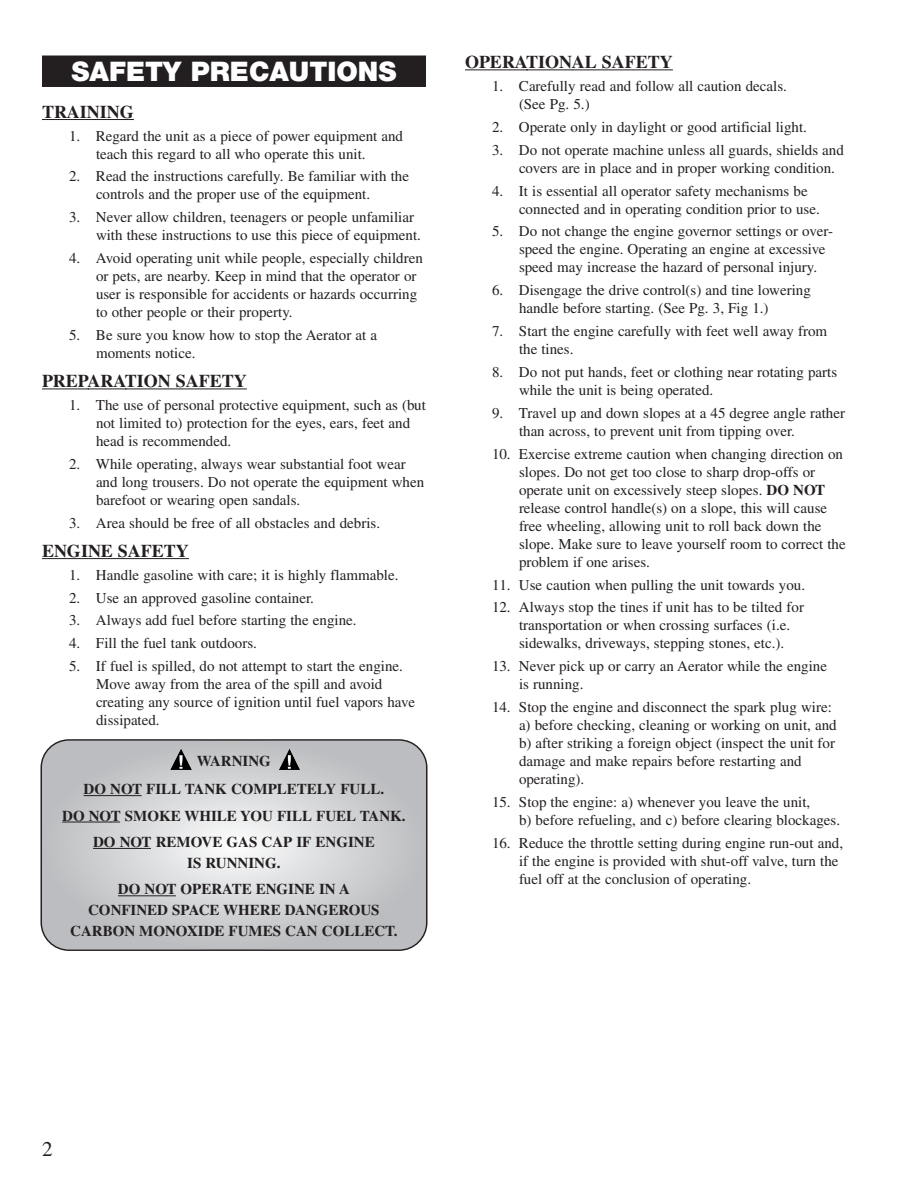
<style>
.page{position:relative;width:918px;height:1188px;background:#fff}
.page>*{position:absolute;margin:0;border:0;box-sizing:border-box;transform-origin:0 0}
.t1{font:900 27px "Helvetica Neue";color:#fff}
.t2{font:21px "Times";color:#231f20}
.t3{font:700 18px "Times";color:#231f20}
.t4{font:15px/18px "Times";color:#231f20}
.t5{font:700 15px/26.4px "Times";color:#231f20;text-align:center}
.s1{font-weight:700}
</style>
<div class="page">
<hr style="left:465px;top:69px;width:63px;height:1px;background:#231f20">
<hr style="left:526px;top:69px;width:46px;height:1px;background:#231f20">
<hr style="left:572px;top:69px;width:101px;height:1px;background:#231f20">
<div style="left:42px;top:56px;width:384px;height:31px;background:#231f20"></div>
<hr style="left:42px;top:119px;width:92px;height:1px;background:#231f20">
<hr style="left:42px;top:388px;width:47px;height:1px;background:#231f20">
<hr style="left:88px;top:388px;width:39px;height:1px;background:#231f20">
<hr style="left:125px;top:388px;width:122px;height:1px;background:#231f20">
<hr style="left:42px;top:558px;width:147px;height:1px;background:#231f20">
<svg style="left:40px;top:739px;width:388px;height:212px"></svg>
<img style="left:170px;top:748px;width:22px;height:22px">
<img style="left:279px;top:748px;width:21px;height:22px">
<hr style="left:84px;top:795px;width:49px;height:1px;background:#231f20">
<hr style="left:62px;top:822px;width:49px;height:1px;background:#231f20">
<hr style="left:93px;top:848px;width:49px;height:1px;background:#231f20">
<hr style="left:118px;top:895px;width:49px;height:1px;background:#231f20">
<h1 class="t1" style="left:72px;top:61px;width:326px">SAFETY PRECAUTIONS</h1>
<p class="t3" style="left:42px;top:105px;width:93px">TRAINING</p>
<p class="t4" style="left:96px;top:128px;width:309px;text-indent:-27px">1. Regard the unit as a piece of power equipment and teach this regard to all who operate this unit.</p>
<p class="t4" style="left:96px;top:169px;width:315px;text-indent:-27px">2. Read the instructions carefully. Be familiar with the controls and the proper use of the equipment.</p>
<p class="t4" style="left:96px;top:210px;width:326px;text-indent:-27px">3. Never allow children, teenagers or people unfamiliar with these instructions to use this piece of equipment.</p>
<p class="t4" style="left:96px;top:251px;width:328px;text-indent:-27px">4. Avoid operating unit while people, especially children or pets, are nearby. Keep in mind that the operator or user is responsible for accidents or hazards occurring to other people or their property.</p>
<p class="t4" style="left:96px;top:327px;width:283px;text-indent:-27px">5. Be sure you know how to stop the Aerator at a moments notice.</p>
<p class="t3" style="left:42px;top:375px;width:206px">PREPARATION SAFETY</p>
<p class="t4" style="left:96px;top:397px;width:331px;text-indent:-27px">1. The use of personal protective equipment, such as (but not limited to) protection for the eyes, ears, feet and head is recommended.</p>
<p class="t4" style="left:96px;top:456px;width:330px;text-indent:-27px">2. While operating, always wear substantial foot wear and long trousers. Do not operate the equipment when barefoot or wearing open sandals.</p>
<p class="t4" style="left:69px;top:515px;width:313px">3. Area should be free of all obstacles and debris.</p>
<p class="t3" style="left:42px;top:544px;width:148px">ENGINE SAFETY</p>
<p class="t4" style="left:69px;top:567px;width:331px">1. Handle gasoline with care; it is highly flammable.</p>
<p class="t4" style="left:69px;top:590px;width:246px">2. Use an approved gasoline container.</p>
<p class="t4" style="left:69px;top:613px;width:289px">3. Always add fuel before starting the engine.</p>
<p class="t4" style="left:69px;top:636px;width:190px">4. Fill the fuel tank outdoors.</p>
<p class="t4" style="left:96px;top:658px;width:321px;text-indent:-27px">5. If fuel is spilled, do not attempt to start the engine.<br>Move away from the area of the spill and avoid creating any source of ignition until fuel vapors have dissipated.</p>
<p class="t5" style="left:84px;top:747px;width:302px;line-height:28.7px">WARNING<br>DO NOT FILL TANK COMPLETELY FULL.</p>
<p class="t5" style="left:62px;top:804px;width:345px">DO NOT SMOKE WHILE YOU FILL FUEL TANK.<br>DO NOT REMOVE GAS CAP IF ENGINE</p>
<p class="t5" style="left:118px;top:851px;width:233px">IS RUNNING.<br>DO NOT OPERATE ENGINE IN A</p>
<p class="t5" style="left:70px;top:901px;width:329px;line-height:21px">CONFINED SPACE WHERE DANGEROUS<br>CARBON MONOXIDE FUMES CAN COLLECT.</p>
<p class="t3" style="left:465px;top:55px;width:209px">OPERATIONAL SAFETY</p>
<p class="t4" style="left:519px;top:78px;width:270px;text-indent:-27px">1. Carefully read and follow all caution decals. (See Pg. 5.)</p>
<p class="t4" style="left:492px;top:119px;width:317px">2. Operate only in daylight or good artificial light.</p>
<p class="t4" style="left:519px;top:142px;width:326px;text-indent:-27px">3. Do not operate machine unless all guards, shields and covers are in place and in proper working condition.</p>
<p class="t4" style="left:519px;top:183px;width:302px;text-indent:-27px">4. It is essential all operator safety mechanisms be connected and in operating condition prior to use.</p>
<p class="t4" style="left:519px;top:224px;width:316px;text-indent:-27px">5. Do not change the engine governor settings or over&shy;speed the engine. Operating an engine at excessive speed may increase the hazard of personal injury.</p>
<p class="t4" style="left:519px;top:283px;width:293px;text-indent:-27px">6. Disengage the drive control(s) and tine lowering handle before starting. (See Pg. 3, Fig 1.)</p>
<p class="t4" style="left:519px;top:323px;width:310px;text-indent:-27px">7. Start the engine carefully with feet well away from the tines.</p>
<p class="t4" style="left:519px;top:364px;width:320px;text-indent:-27px">8. Do not put hands, feet or clothing near rotating parts while the unit is being operated.</p>
<p class="t4" style="left:519px;top:405px;width:328px;text-indent:-27px">9. Travel up and down slopes at a 45 degree angle rather than across, to prevent unit from tipping over.</p>
<p class="t4" style="left:519px;top:446px;width:328px;text-indent:-27px">10. Exercise extreme caution when changing direction on slopes. Do not get too close to sharp drop-offs or operate unit on excessively steep slopes. <span class="s1">DO NOT </span>release control handle(s) on a slope, this will cause free wheeling, allowing unit to roll back down the slope. Make sure to leave yourself room to correct the problem if one arises.</p>
<p class="t4" style="left:492px;top:577px;width:315px">11. Use caution when pulling the unit towards you.</p>
<p class="t4" style="left:519px;top:600px;width:287px;text-indent:-27px">12. Always stop the tines if unit has to be tilted for transportation or when crossing surfaces (i.e. sidewalks, driveways, stepping stones, etc.).</p>
<p class="t4" style="left:519px;top:659px;width:310px;text-indent:-27px">13. Never pick up or carry an Aerator while the engine is running.</p>
<p class="t4" style="left:519px;top:700px;width:319px;text-indent:-27px">14. Stop the engine and disconnect the spark plug wire: a) before checking, cleaning or working on unit, and b) after striking a foreign object (inspect the unit for damage and make repairs before restarting and operating).</p>
<p class="t4" style="left:519px;top:794px;width:323px;text-indent:-27px">15. Stop the engine: a) whenever you leave the unit,<br>b) before refueling, and c) before clearing blockages.</p>
<p class="t4" style="left:519px;top:835px;width:326px;text-indent:-27px">16. Reduce the throttle setting during engine run-out and, if the engine is provided with shut-off valve, turn the fuel off at the conclusion of operating.</p>
<h2 class="t2" style="left:42px;top:1141px;width:12px">2</h2>
</div>
